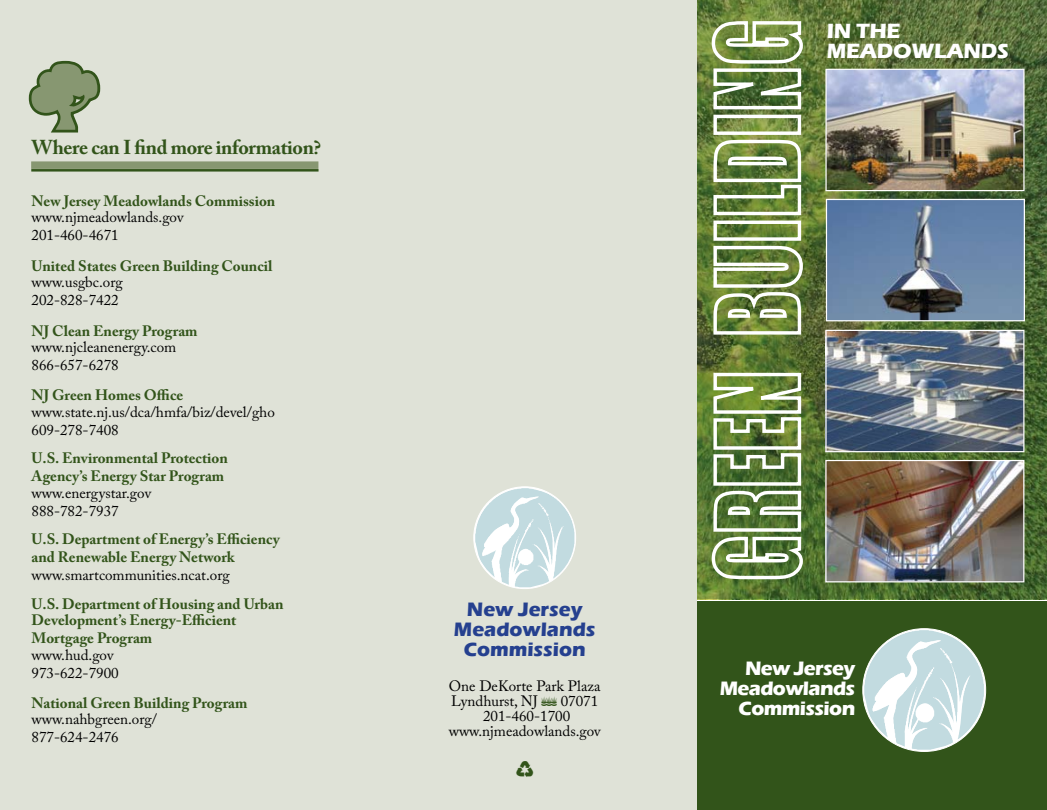
<style>
.page{position:relative;width:1047px;height:810px;background:#fff}
.page>*{position:absolute;margin:0;border:0;box-sizing:border-box;transform-origin:0 0}
.t1{font:700 21.25px/20px "Eras ITC";letter-spacing:-.01em;color:#fff}
.t2{font:700 20px/20px "Eras ITC";color:#25408f;text-align:center}
.t3{font:700 20px/20px "Eras ITC";letter-spacing:-.03em;color:#fff;text-align:right}
.t4{font:700 20px "Adobe Caslon Pro";letter-spacing:-.02em;color:#32541a}
.t5{font:15px/18px "Adobe Caslon Pro";color:#000}
.t6{font:700 15px/18px "Adobe Caslon Pro";color:#32541a}
.s1{color:#32541a}
</style>
<div class="page">
<svg style="left:697px;top:0;width:349px;height:599px;background:#577135"></svg>
<div style="left:696px;top:601px;width:350px;height:209px;background:#32541a"></div>
<svg style="left:709px;top:371px;width:96px;height:210px"></svg>
<svg style="left:711px;top:244px;width:93px;height:92px"></svg>
<div style="left:713px;top:221px;width:88px;height:20px;border:3px solid #fff"></div>
<svg style="left:711px;top:138px;width:91px;height:79px"></svg>
<div style="left:713px;top:115px;width:88px;height:20px;border:3px solid #fff"></div>
<svg style="left:709px;top:19px;width:96px;height:92px"></svg>
<svg style="left:862px;top:629px;width:123px;height:122px;fill:#c2dbe0"></svg>
<img style="left:864px;top:630px;width:76px;height:117px">
<div style="left:0;top:0;width:696px;height:810px;background:#dfe2d7"></div>
<svg style="left:473px;top:487px;width:102px;height:102px;background:#cee2e6"></svg>
<img style="left:475px;top:488px;width:63px;height:97px">
<img style="left:827px;top:462px;width:195px;height:118px">
<div style="left:825px;top:460px;width:199px;height:122px;border:1px solid #fff"></div>
<img style="left:827px;top:201px;width:195px;height:118px">
<div style="left:825px;top:199px;width:199px;height:122px;border:1px solid #fff"></div>
<img style="left:827px;top:71px;width:195px;height:118px">
<div style="left:825px;top:69px;width:199px;height:122px;border:1px solid #fff"></div>
<img style="left:827px;top:332px;width:195px;height:118px">
<div style="left:825px;top:330px;width:199px;height:122px;border:1px solid #fff"></div>
<div style="left:31px;top:161px;width:287px;height:8px;background:#879771"></div>
<hr style="left:31px;top:169px;width:287px;height:3px;background:#32541a">
<svg style="left:28px;top:60px;width:73px;height:73px"></svg>
<h2 class="t4" style="left:32px;top:135px;width:291px">Where can I find more information?</h2>
<p class="t6" style="left:32px;top:192px;width:245px">New Jersey Meadowlands Commission</p>
<p class="t5" style="left:32px;top:208px;width:153px">www.njmeadowlands.gov<br>201-460-4671</p>
<p class="t6" style="left:32px;top:257px;width:242px">United States Green Building Council</p>
<p class="t5" style="left:32px;top:273px;width:93px">www.usgbc.org<br>202-828-7422</p>
<p class="t6" style="left:32px;top:322px;width:167px">NJ Clean Energy Program</p>
<p class="t5" style="left:32px;top:338px;width:146px">www.njcleanenergy.com<br>866-657-6278</p>
<p class="t6" style="left:32px;top:386px;width:153px">NJ Green Homes Office</p>
<p class="t5" style="left:32px;top:402px;width:245px">www.state.nj.us/dca/hmfa/biz/devel/gho<br>609-278-7408</p>
<p class="t6" style="left:32px;top:449px;width:198px">U.S. Environmental Protection<br>Agency’s Energy Star Program</p>
<p class="t5" style="left:32px;top:483px;width:121px">www.energystar.gov<br>888-782-7937</p>
<p class="t6" style="left:32px;top:530px;width:250px">U.S. Department of Energy’s Efficiency and Renewable Energy Network</p>
<p class="t5" style="left:32px;top:566px;width:200px">www.smartcommunities.ncat.org</p>
<p class="t6" style="left:32px;top:596px;width:253px;line-height:16.2px">U.S. Department of Housing and Urban<br>Development’s Energy-Efficient</p>
<p class="t6" style="left:32px;top:629px;width:122px">Mortgage Program</p>
<p class="t5" style="left:32px;top:645px;width:89px">www.hud.gov<br>973-622-7900</p>
<p class="t6" style="left:32px;top:694px;width:217px">National Green Building Program</p>
<p class="t5" style="left:32px;top:710px;width:127px">www.nahbgreen.org/<br>877-624-2476</p>
<h1 class="t1" style="left:826px;top:21px;width:184px">IN THE<br>MEADOWLANDS</h1>
<h2 class="t2" style="left:454px;top:599px;width:143px">New Jersey<br>Meadowlands<br>Commission</h2>
<p class="t5" style="left:448px;top:678px;width:153px;line-height:15px;text-align:center">One DeKorte Park Plaza<br>Lyndhurst, NJ <span class="s1">▼</span> 07071<br>201-460-1700 www.njmeadowlands.gov</p>
<h2 class="t3" style="left:719px;top:658px;width:137px">New Jersey<br>Meadowlands<br>Commission</h2>
</div>
